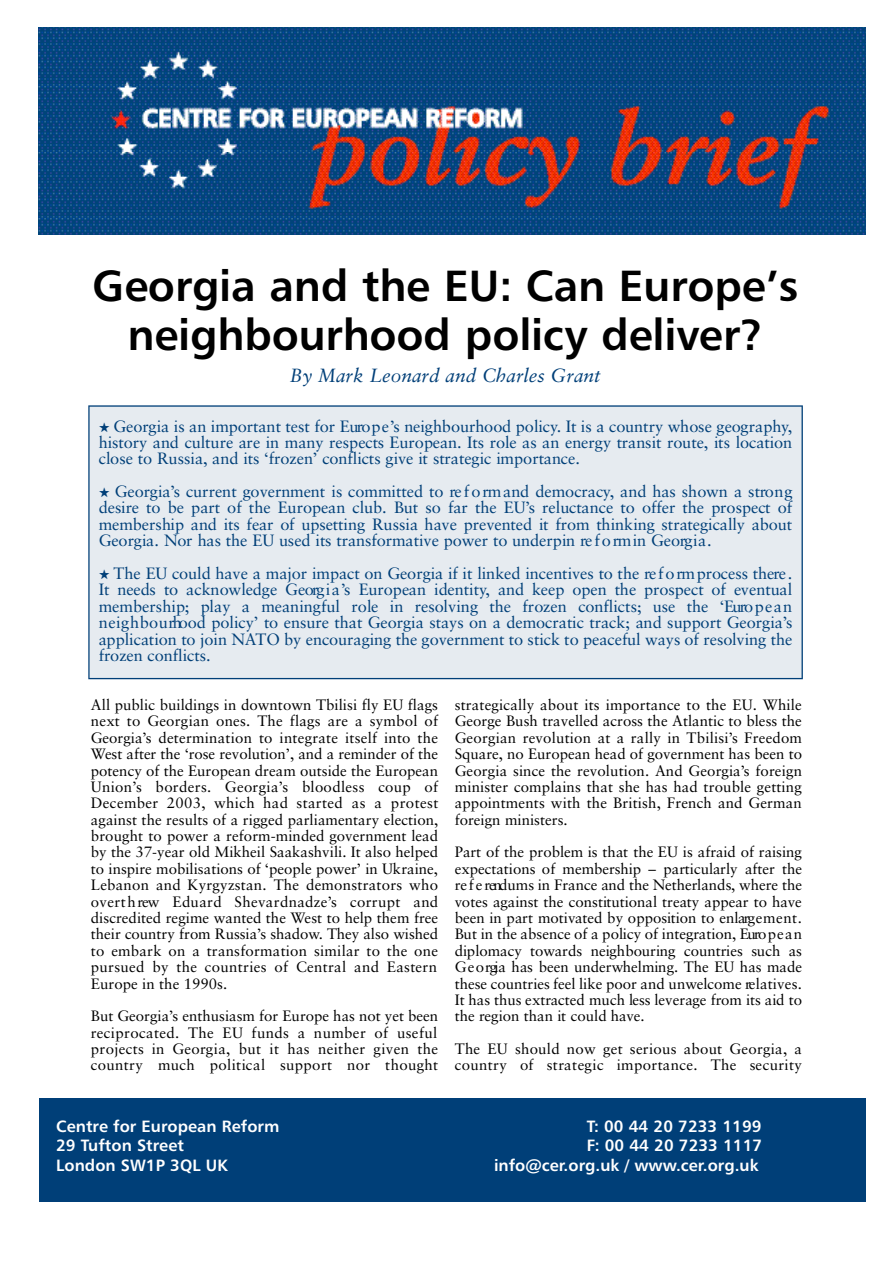
<style>
.page{position:relative;width:893px;height:1263px;background:#fff}
.page>*{position:absolute;margin:0;border:0;box-sizing:border-box;transform-origin:0 0}
.t1{font:43.65px/49.2px "Humanist 777 BT Bold B";letter-spacing:-.005em;color:#000;text-align:center}
.t2{font:italic 19.05px "Sabon";color:#003f78}
.t3{font:16.35px/16.4px "Sabon";color:#003f78;text-align:justify}
.t4{font:16.35px "Humanist 777 BT Bold B";color:#fff}
.t5{font:15px/16.4px "Sabon";letter-spacing:.01em;color:#000;text-align:justify}
</style>
<div class="page">
<img style="left:39px;top:27px;width:826px;height:60px">
<img style="left:39px;top:87px;width:826px;height:147px">
<div style="left:39px;top:1099px;width:826px;height:102px;background:#003f78"></div>
<div style="left:88px;top:405px;width:714px;height:274px;background:#e6ebf0"></div>
<h1 class="t1" style="left:92px;top:264px;width:707px">Georgia and the EU: Can Europe’s neighbourhood policy deliver?</h1>
<p class="t2" style="left:290px;top:368px;width:312px">By Mark Leonard and Charles Grant</p>
<p class="t3" style="left:99px;top:419px;width:695px">★ G e o rgia is an important test for Euro p e ’s neighbourhood policy. It is a country whose geography, h isto ry and culture are in many respects European. Its role as an energy transit route, its location close to Russia, and its ‘frozen’ conflicts give it strategic importance.</p>
<p class="t3" style="left:99px;top:485px;width:695px">★ G e o rg ia ’s current government is committed to re f o rm and democracy, and has shown a stro n g d e sire to be part of the European club. But so far the EU’s reluctance to offer the prospect of membership and its fear of upsetting Russia have prevented it from thinking strategically about G e o rgia. Nor has the EU used its transformative power to underpin re f o rmin Georg ia .</p>
<p class="t3" style="left:99px;top:567px;width:695px">★ The EU could have a major impact on Georgia if it linked incentives to the re f o rmprocess there .<br>It needs to acknowledge Georg i a ’s European identity, and keep open the prospect of eventual membership; play a meaningful role in resolving the frozen conflicts; use the ‘Euro p e a n n e ig h b o u rhood policy’ to ensure that Georgia stays on a democratic track; and support Georg ia ’s application to join NATO by encouraging the government to stick to peaceful ways of resolving the frozen conflicts.</p>
<p class="t5" style="left:91px;top:698px;width:349px">All public buildings in downtown Tbilisi fly EU flags next to Georgian ones. The flags are a symbol of Georgia’s determination to integrate itself into the West after the ‘rose revolution’, and a reminder of the potency of the European dream outside the European U n io n ’s borders. Georg ia ’s bloodless coup of December 2003, which had started as a protest against the results of a rigged parliamentary election, brought to power a reform-minded government lead by the 37-year old Mikheil Saakashvili. It also helped to inspire mobilisations of ‘people power’ in Ukraine, Lebanon and Kyrgyzstan. The demonstrators who o v e rt h rew Eduard Shevard n a d z e ’s corrupt and discredited regime wanted the West to help them free their country from Russia’s shadow. They also wished to embark on a transformation similar to the one pursued by the countries of Central and Eastern Europe in the 1990s.</p>
<p class="t5" style="left:91px;top:1009px;width:349px">But Georgia’s enthusiasm for Europe has not yet been reciprocated. The EU funds a number of useful projects in Georgia, but it has neither given the c o u n try much political support nor thought</p>
<p class="t5" style="left:455px;top:698px;width:349px">strategically about its importance to the EU. While George Bush travelled across the Atlantic to bless the Georgian revolution at a rally in Tbilisi’s Freedom Square, no European head of government has been to Georgia since the revolution. And Georgia’s foreign minister complains that she has had trouble getting appointments with the British, French and German foreign ministers.</p>
<p class="t5" style="left:455px;top:845px;width:349px">P a rt of the problem is that the EU is afraid of raising expectations of membership – particularly after the re f e rendums in France and the Netherlands, where the votes against the constitutional treaty appear to have been in part motivated by opposition to enlarg e m e n t.<br>But in the absence of a policy of integration, Euro p e a n diplomacy towards neighbouring countries such as G e o rgia has been underwhelming. The EU has made these countries feel like poor and unwelcome re la tiv e s .<br>It has thus extracted much less leverage from its aid to the region than it could have.</p>
<p class="t5" style="left:455px;top:1042px;width:348px">The EU should now get serious about Georgia, a c o u n try of strategic importance. The security</p>
<p class="t4" style="left:56px;top:1119px;width:225px">Centre for European Reform</p>
<p class="t4" style="left:587px;top:1119px;width:176px">T: 00 44 20 7233 1199</p>
<p class="t4" style="left:56px;top:1139px;width:129px">29 Tufton Street</p>
<p class="t4" style="left:587px;top:1139px;width:177px">F: 00 44 20 7233 1117</p>
<p class="t4" style="left:56px;top:1159px;width:173px">London SW1P 3QL UK</p>
<p class="t4" style="left:494px;top:1159px;width:266px">info@cer.org.uk / www.cer.org.uk</p>
</div>
